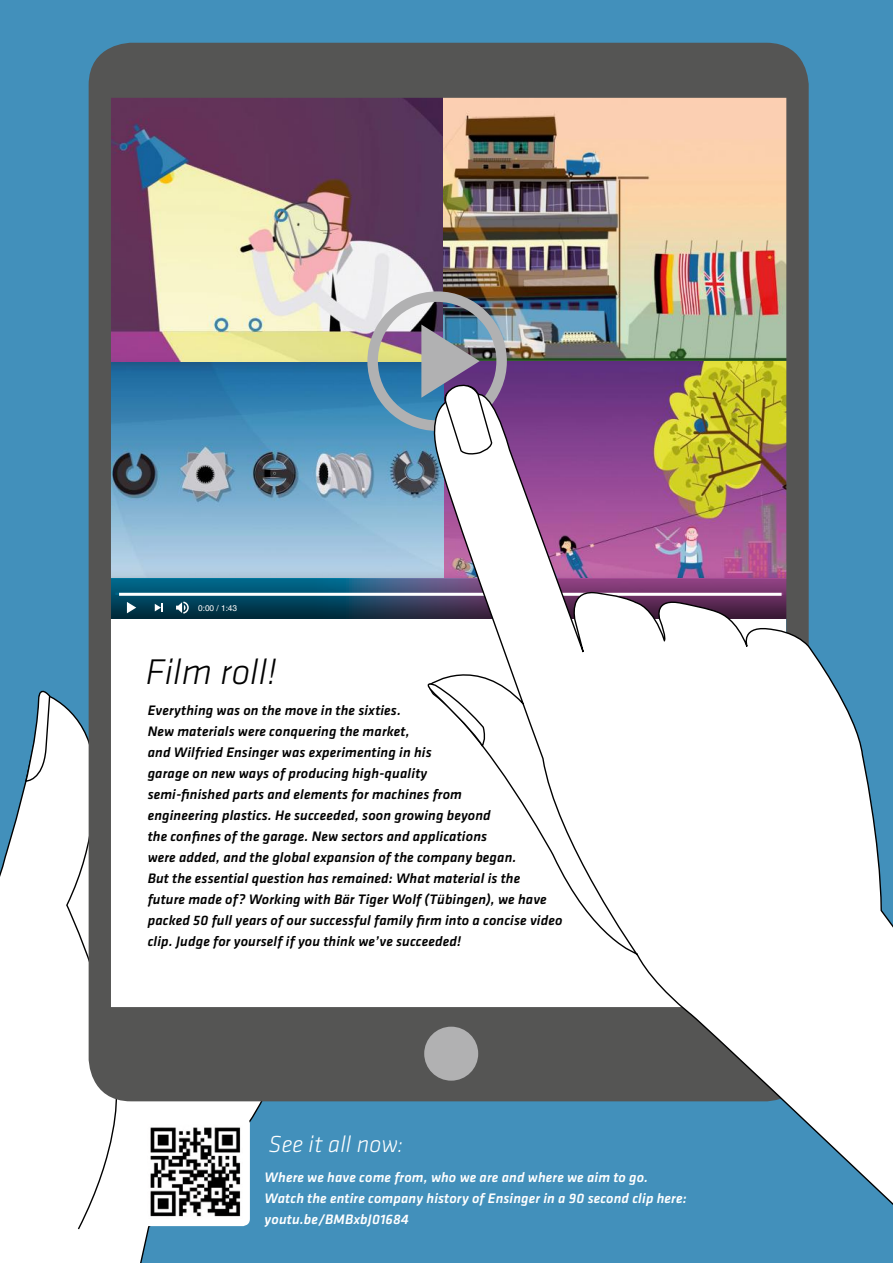
<style>
.page{position:relative;width:893px;height:1263px;background:#4290bb}
.page>*{position:absolute;margin:0;border:0;box-sizing:border-box;transform-origin:0 0}
.t1{font:italic 300 36.9px "Klavika";letter-spacing:.005em;color:#000}
.t2{font:italic 300 24px "Klavika";letter-spacing:.005em;color:#fff}
.t3{font:italic 500 14.25px/21px "Klavika";letter-spacing:.01em;color:#000}
.t4{font:italic 500 14.25px/21px "Klavika";letter-spacing:.01em;color:#fff}
.t5{font:8.25px "Helvetica";color:#fff}
</style>
<div class="page">
<svg style="left:0;top:852px;width:266px;height:411px"></svg>
<svg style="left:6px;top:683px;width:83px;height:354px"></svg>
<img style="left:89px;top:43px;width:720px;height:1058px">
<svg style="left:426px;top:380px;width:467px;height:825px"></svg>
<svg style="left:421px;top:325px;width:72px;height:135px"></svg>
<svg style="left:418px;top:678px;width:68px;height:69px"></svg>
<div style="left:140px;top:1116px;width:110px;height:110px;background:#fff;border-radius:7px"></div>
<img style="left:150px;top:1127px;width:91px;height:90px">
<p class="t5" style="left:198px;top:603px;width:40px">0:00 / 1:43</p>
<h1 class="t1" style="left:146px;top:650px;width:132px">Film roll!</h1>
<p class="t3" style="left:148px;top:699px;width:416px">Everything was on the move in the sixties.<br>New materials were conquering the market,<br>and Wilfried Ensinger was experimenting in his<br>garage on new ways of producing high-quality<br>semi-finished parts and elements for machines from<br>engineering plastics. He succeeded, soon growing beyond<br>the confines of the garage. New sectors and applications<br>were added, and the global expansion of the company began.<br>But the essential question has remained: What material is the<br>future made of? Working with Bär Tiger Wolf (Tübingen), we have packed 50 full years of our successful family firm into a concise video clip. Judge for yourself if you think we’ve succeeded!</p>
<h2 class="t2" style="left:269px;top:1130px;width:136px">See it all now:</h2>
<p class="t4" style="left:265px;top:1167px;width:424px">Where we have come from, who we are and where we aim to go.<br>Watch the entire company history of Ensinger in a 90 second clip here: youtu.be/BMBxbJ01684</p>
</div>
